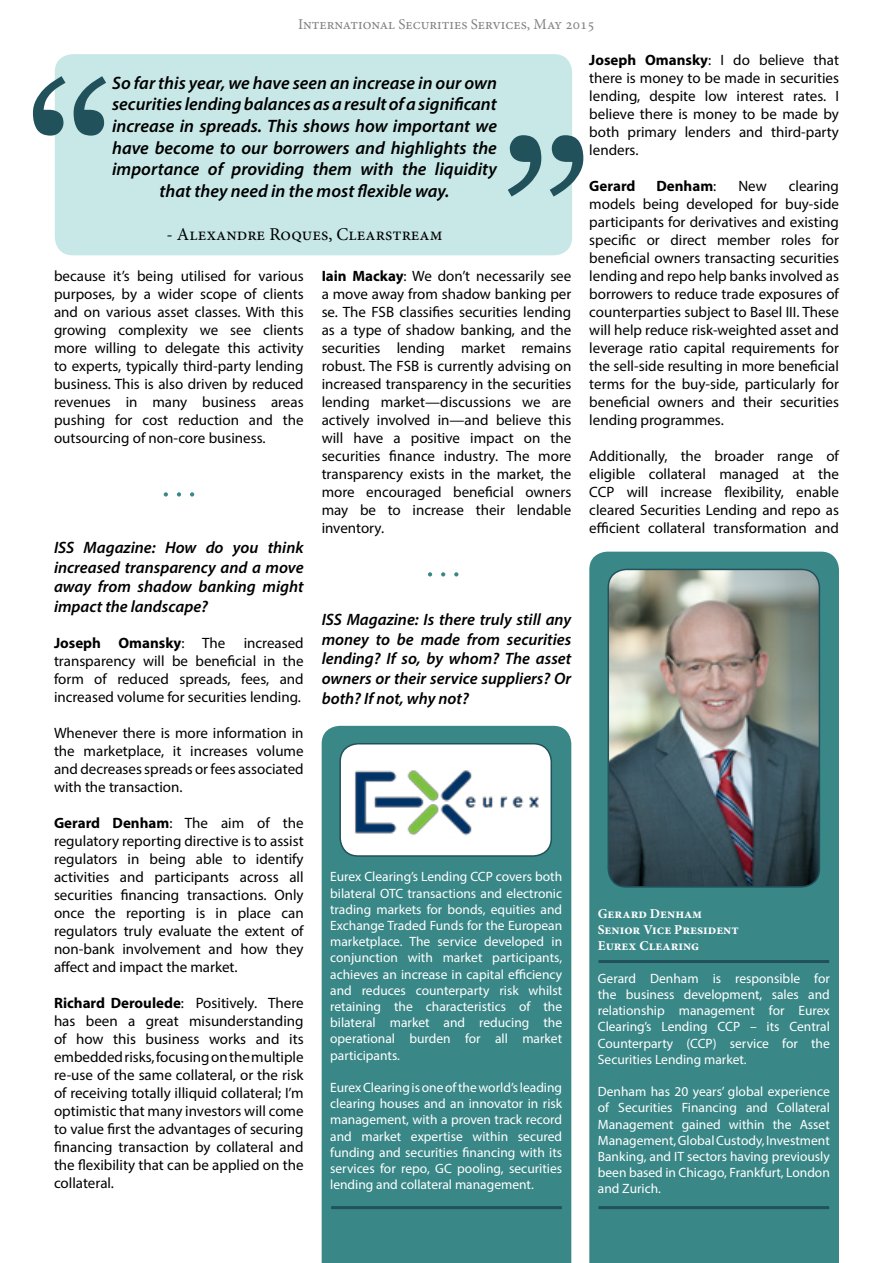
<style>
.page{position:relative;width:893px;height:1263px;background:#fff}
.page>*{position:absolute;margin:0;border:0;box-sizing:border-box;transform-origin:0 0}
.t1{font:232.5px "Georgia";color:#21515a}
.t2{font:225px "Georgia";color:#21515a}
.t3{font:italic 600 18px/21.6px "Myriad Pro";color:#000;text-align:center}
.t4{font:18px "Minion Pro";color:#000}
.t5{font:italic 600 16.5px/19.8px "Myriad Pro";color:#000;text-align:justify}
.t6{font:15px/18px "Myriad Pro";color:#000;text-align:justify}
.t7{font:15px "Minion Pro";color:#808285}
.t8{font:700 15px "Myriad Pro";color:#000}
.t9{font:13.5px/16.2px "Myriad Pro";color:#fff;text-align:justify}
.t10{font:700 13.5px/16.2px "Minion Pro";color:#fff}
.s1{font-weight:700}
.s2{font-weight:400}
</style>
<div class="page">
<div style="left:589px;top:552px;width:250px;height:711px;background:#3a8787"></div>
<img style="left:608px;top:569px;width:211px;height:318px">
<div style="left:607px;top:569px;width:213px;height:319px;border:2px solid #21515a;border-radius:18px"></div>
<hr style="left:598px;top:960px;width:231px;height:3px;background:#21515a">
<hr style="left:598px;top:1206px;width:231px;height:3px;background:#21515a">
<svg style="left:428px;top:572px;width:4px;height:4px"></svg>
<svg style="left:454px;top:572px;width:4px;height:4px"></svg>
<svg style="left:441px;top:572px;width:4px;height:4px"></svg>
<div style="left:322px;top:726px;width:249px;height:537px;background:#3a8787"></div>
<div style="left:340px;top:744px;width:211px;height:112px;background:#fff;border-radius:18px"></div>
<img style="left:355px;top:770px;width:184px;height:66px">
<div style="left:339px;top:743px;width:213px;height:114px;border:2px solid #21515a;border-radius:18px"></div>
<hr style="left:331px;top:1206px;width:231px;height:3px;background:#21515a">
<div style="left:55px;top:54px;width:517px;height:201px;background:#c8e8e8;border-radius:18px"></div>
<svg style="left:164px;top:492px;width:4px;height:4px"></svg>
<svg style="left:190px;top:492px;width:4px;height:4px"></svg>
<svg style="left:177px;top:492px;width:4px;height:4px"></svg>
<p class="t7" style="left:298px;top:15px;width:298px">International Securities Services, May 2015</p>
<p class="t6" style="left:589px;top:51px;width:251px"><span class="s1">Joseph Omansky</span>: I do believe that there is money to be made in securities lending, despite low interest rates. I believe there is money to be made by both primary lenders and third-party lenders.</p>
<p class="t8" style="left:589px;top:176px;width:48px">Gerard</p>
<p class="t8" style="left:656px;top:176px;width:61px">Denham<span class="s2">:</span></p>
<p class="t6" style="left:738px;top:177px;width:30px">New</p>
<p class="t3" style="left:112px;top:72px;width:386px">So far this year, we have seen an increase in our own securities lending balances as a result of a significant increase in spreads. This shows how important we have become to our borrowers and highlights the importance of providing them with the liquidity that they need in the most flexible way.</p>
<h2 class="t2" style="left:24px;top:30px;width:94px">“</h2>
<h1 class="t1" style="left:497px;top:88px;width:97px">”</h1>
<p class="t6" style="left:589px;top:177px;width:251px;text-indent:199px">clearing models being developed for buy-side participants for derivatives and existing specific or direct member roles for beneficial owners transacting securities lending and repo help banks involved as borrowers to reduce trade exposures of counterparties subject to Basel III. These will help reduce risk-weighted asset and leverage ratio capital requirements for the sell-side resulting in more beneficial terms for the buy-side, particularly for beneficial owners and their securities lending programmes.</p>
<p class="t6" style="left:589px;top:447px;width:251px">Additionally, the broader range of eligible collateral managed at the CCP will increase flexibility, enable cleared Securities Lending and repo as efficient collateral transformation and</p>
<p class="t4" style="left:166px;top:222px;width:278px">- Alexandre Roques, Clearstream</p>
<p class="t6" style="left:54px;top:267px;width:251px">because it’s being utilised for various purposes, by a wider scope of clients and on various asset classes. With this growing complexity we see clients more willing to delegate this activity to experts, typically third-party lending business. This is also driven by reduced revenues in many business areas pushing for cost reduction and the outsourcing of non-core business.</p>
<p class="t6" style="left:322px;top:267px;width:251px"><span class="s1">Iain Mackay</span>: We don’t necessarily see a move away from shadow banking per se. The FSB classifies securities lending as a type of shadow banking, and the securities lending market remains robust. The FSB is currently advising on increased transparency in the securities lending market—discussions we are actively involved in—and believe this will have a positive impact on the securities finance industry. The more transparency exists in the market, the more encouraged beneficial owners may be to increase their lendable inventory.</p>
<p class="t5" style="left:54px;top:537px;width:251px">ISS Magazine: How do you think increased transparency and a move away from shadow banking might impact the landscape?</p>
<p class="t6" style="left:54px;top:634px;width:251px"><span class="s1">Joseph Omansky</span>: The increased transparency will be beneficial in the form of reduced spreads, fees, and increased volume for securities lending.</p>
<p class="t6" style="left:54px;top:724px;width:251px">Whenever there is more information in the marketplace, it increases volume and decreases spreads or fees associated with the transaction.</p>
<p class="t6" style="left:54px;top:814px;width:251px"><span class="s1">Gerard Denham</span>: The aim of the regulatory reporting directive is to assist regulators in being able to identify activities and participants across all securities financing transactions. Only once the reporting is in place can regulators truly evaluate the extent of non-bank involvement and how they affect and impact the market.</p>
<p class="t6" style="left:54px;top:994px;width:251px"><span class="s1">Richard Deroulede</span>: Positively. There has been a great misunderstanding of how this business works and its embedded risks, focusing on the multiple re-use of the same collateral, or the risk of receiving totally illiquid collateral; I’m optimistic that many investors will come to value first the advantages of securing financing transaction by collateral and the flexibility that can be applied on the collateral.</p>
<p class="t5" style="left:322px;top:609px;width:251px">ISS Magazine: Is there truly still any money to be made from securities lending? If so, by whom? The asset owners or their service suppliers? Or both? If not, why not?</p>
<p class="t9" style="left:330px;top:869px;width:234px">Eurex Clearing’s Lending CCP covers both bilateral OTC transactions and electronic trading markets for bonds, equities and Exchange Traded Funds for the European marketplace. The service developed in conjunction with market participants, achieves an increase in capital efficiency and reduces counterparty risk whilst retaining the characteristics of the bilateral market and reducing the operational burden for all market participants.</p>
<p class="t9" style="left:330px;top:1079px;width:234px">Eurex Clearing is one of the world’s leading clearing houses and an innovator in risk management, with a proven track record and market expertise within secured funding and securities financing with its services for repo, GC pooling, securities lending and collateral management.</p>
<p class="t10" style="left:598px;top:905px;width:142px">Gerard Denham<br>Senior Vice President<br>Eurex Clearing</p>
<p class="t9" style="left:598px;top:970px;width:234px">Gerard Denham is responsible for the business development, sales and relationship management for Eurex Clearing’s Lending CCP – its Central Counterparty (CCP) service for the Securities Lending market.</p>
<p class="t9" style="left:598px;top:1083px;width:233px">Denham has 20 years’ global experience of Securities Financing and Collateral Management gained within the Asset Management, Global Custody, Investment Banking, and IT sectors having previously been based in Chicago, Frankfurt, London and Zurich.</p>
</div>
